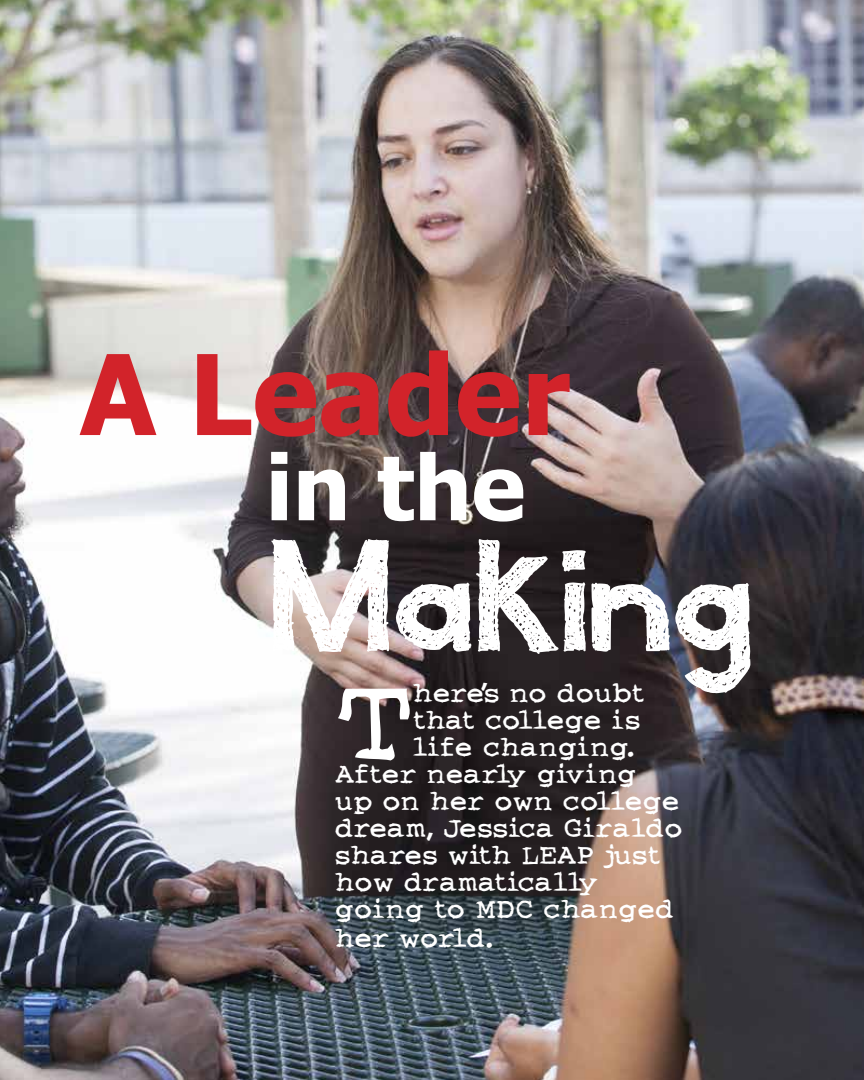
<style>
.page{position:relative;width:864px;height:1080px;background:#fff}
.page>*{position:absolute;margin:0;border:0;box-sizing:border-box;transform-origin:0 0}
.t1{font:112.5px "Illuminate";color:#fff}
.t2{font:700 111.3px "Tahoma";color:#d2232a}
.t3{font:101.4px "Blast O Rama Bold";color:#fff}
.t4{font:700 90px "Tahoma";color:#fff}
.t5{font:24px "Blast O Rama Bold";color:#fff}
</style>
<div class="page">
<img style="left:0;top:0;width:864px;height:1080px">
<h2 class="t2" style="left:80px;top:317px;width:491px">A Leader</h2>
<h3 class="t4" style="left:266px;top:424px;width:261px">in the</h3>
<h1 class="t1" style="left:272px;top:546px;width:485px">Making</h1>
<h3 class="t3" style="left:335px;top:659px;width:80px">T</h3>
<p class="t5" style="left:413px;top:678px;width:233px">here’s no doubt</p>
<p class="t5" style="left:413px;top:705px;width:229px">that college is</p>
<p class="t5" style="left:413px;top:732px;width:223px">life changing.</p>
<p class="t5" style="left:335px;top:759px;width:303px">After nearly giving</p>
<p class="t5" style="left:335px;top:786px;width:346px">up on her own college</p>
<p class="t5" style="left:335px;top:813px;width:349px">dream, Jessica Giraldo</p>
<p class="t5" style="left:335px;top:840px;width:327px">shares with LEAP just</p>
<p class="t5" style="left:335px;top:867px;width:265px">how dramatically</p>
<p class="t5" style="left:335px;top:894px;width:341px">going to MDC changed</p>
<p class="t5" style="left:335px;top:923px;width:160px">her world.</p>
</div>
